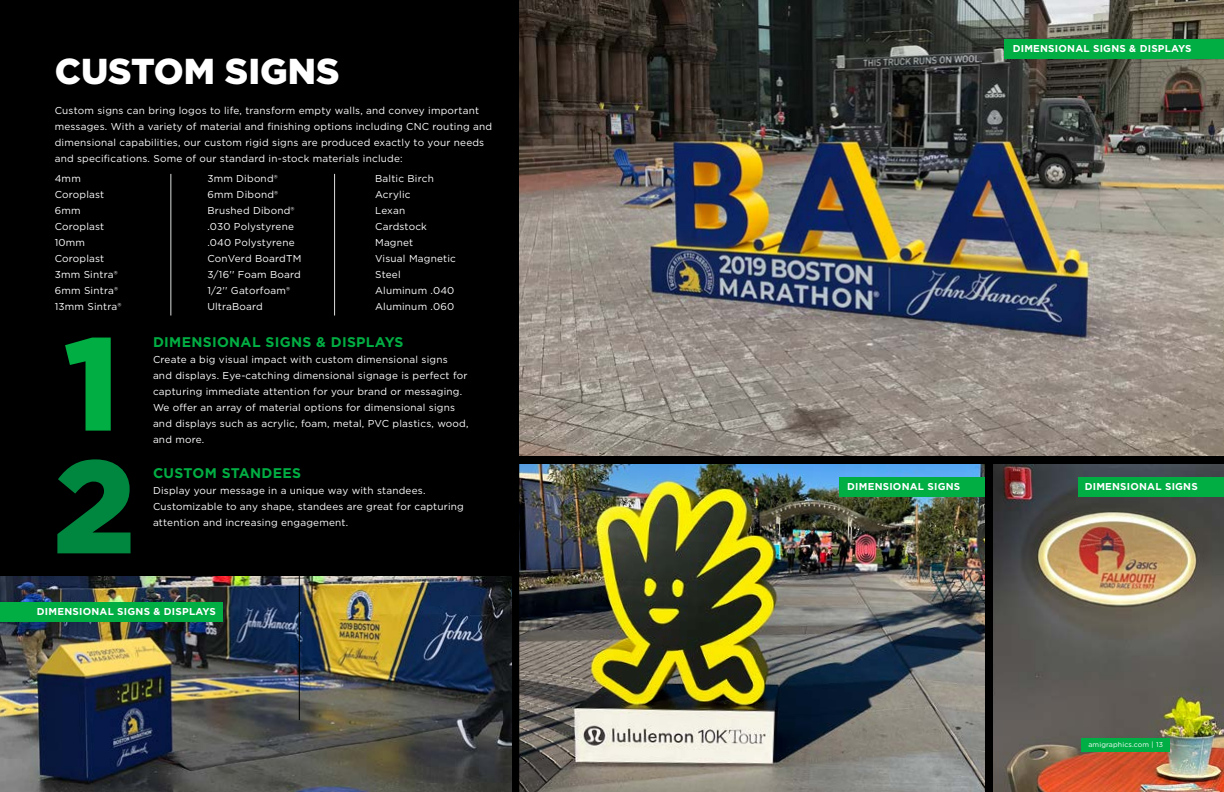
<style>
.page{position:relative;width:1224px;height:792px;background:#000}
.page>*{position:absolute;margin:0;border:0;box-sizing:border-box;transform-origin:0 0}
.t1{font:900 132px "Gotham";color:#00ae43}
.t2{font:900 132px "Gotham";color:#00873f}
.t3{font:900 36px "Gotham";color:#fff}
.t4{font:700 14px "Gotham";letter-spacing:.02em;color:#00ae43}
.t5{font:10px/16px "Gotham";letter-spacing:.02em;color:#fff}
.t6{font:700 10px "Gotham";letter-spacing:.02em;color:#fff}
.t7{font:7px "Gotham";letter-spacing:.02em;color:#fff}
</style>
<div class="page">
<img style="left:0;top:576px;width:512px;height:216px">
<div style="left:0;top:602px;width:223px;height:19px;background:#00ae43"></div>
<img style="left:993px;top:464px;width:231px;height:328px">
<img style="left:519px;top:0;width:705px;height:456px">
<img style="left:519px;top:464px;width:466px;height:328px">
<div style="left:1004px;top:40px;width:220px;height:19px;background:#00ae43"></div>
<div style="left:839px;top:477px;width:146px;height:19px;background:#00ae43"></div>
<div style="left:1078px;top:477px;width:146px;height:19px;background:#00ae43"></div>
<hr style="left:299px;top:308px;width:1px;height:412px;background:#000">
<hr style="left:170px;top:174px;width:1px;height:142px;background:#dedfdf">
<hr style="left:334px;top:174px;width:1px;height:142px;background:#dedfdf">
<div style="left:1081px;top:738px;width:89px;height:14px;background:#00ae46"></div>
<h2 class="t3" style="left:55px;top:46px;width:286px">CUSTOM SIGNS</h2>
<p class="t5" style="left:55px;top:102px;width:439px">Custom signs can bring logos to life, transform empty walls, and convey important messages. With a variety of material and finishing options including CNC routing and dimensional capabilities, our custom rigid signs are produced exactly to your needs and specifications. Some of our standard in-stock materials include:</p>
<p class="t5" style="left:55px;top:170px;width:68px">4mm<br>Coroplast<br>6mm<br>Coroplast<br>10mm<br>Coroplast<br>3mm Sintra®<br>6mm Sintra®<br>13mm Sintra®</p>
<p class="t5" style="left:207px;top:170px;width:96px">3mm Dibond®<br>6mm Dibond®<br>Brushed Dibond® .030 Polystyrene .040 Polystyrene<br>ConVerd BoardTM<br>3/16'' Foam Board<br>1/2'' Gatorfoam®<br>UltraBoard</p>
<p class="t5" style="left:375px;top:170px;width:82px">Baltic Birch<br>Acrylic<br>Lexan<br>Cardstock<br>Magnet<br>Visual Magnetic<br>Steel<br>Aluminum .040<br>Aluminum .060</p>
<h1 class="t1" style="left:64px;top:293px;width:57px">1</h1>
<h1 class="t2" style="left:53px;top:416px;width:84px">2</h1>
<h3 class="t4" style="left:153px;top:333px;width:252px">DIMENSIONAL SIGNS &amp; DISPLAYS</h3>
<p class="t5" style="left:153px;top:351px;width:317px">Create a big visual impact with custom dimensional signs and displays. Eye-catching dimensional signage is perfect for capturing immediate attention for your brand or messaging.<br>We offer an array of material options for dimensional signs and displays such as acrylic, foam, metal, PVC plastics, wood, and more.</p>
<h3 class="t4" style="left:153px;top:463px;width:150px">CUSTOM STANDEES</h3>
<p class="t5" style="left:153px;top:482px;width:312px">Display your message in a unique way with standees.<br>Customizable to any shape, standees are great for capturing attention and increasing engagement.</p>
<p class="t6" style="left:37px;top:605px;width:180px">DIMENSIONAL SIGNS &amp; DISPLAYS</p>
<p class="t6" style="left:1013px;top:42px;width:180px">DIMENSIONAL SIGNS &amp; DISPLAYS</p>
<p class="t6" style="left:847px;top:480px;width:115px">DIMENSIONAL SIGNS</p>
<p class="t6" style="left:1085px;top:480px;width:115px">DIMENSIONAL SIGNS</p>
<p class="t7" style="left:1088px;top:740px;width:76px">amigraphics.com | 13</p>
</div>
